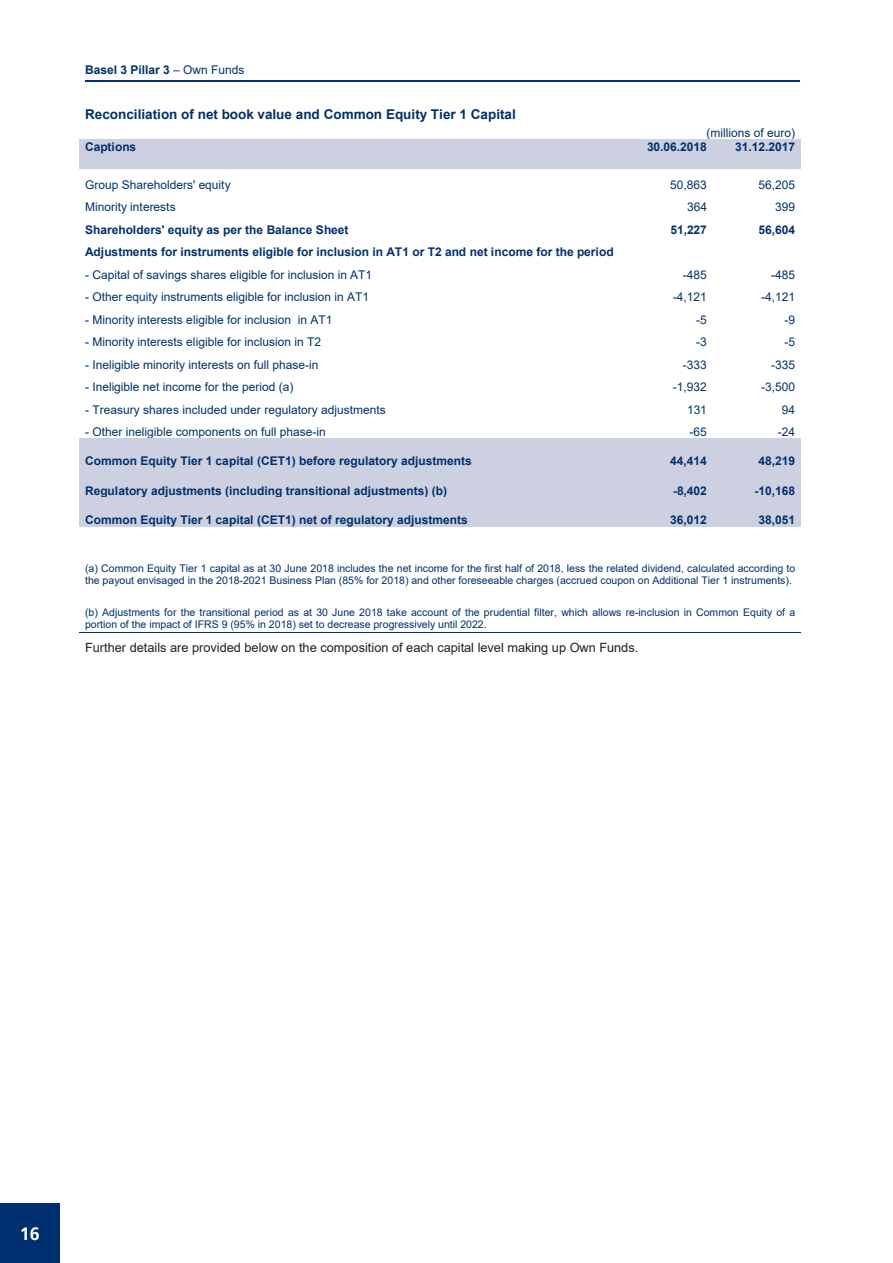
<style>
.page{position:relative;width:893px;height:1263px;background:#fff}
.page>*{position:absolute;margin:0;border:0;box-sizing:border-box;transform-origin:0 0}
.t1{font:700 18px "Frutiger";color:#fff}
.t2{font:700 13.5px "Arial";color:#00306d}
.t3{font:12.75px "Arial";color:#231f20}
.t4{font:12px "Arial";color:#00306d}
.t5{font:700 12px "Arial";color:#00306d}
.t6{font:10.5px/12px "Arial";color:#00306d}
.s1{font-weight:400}
</style>
<div class="page">
<hr style="left:85px;top:80px;width:714px;height:1px;background:#00306d">
<div style="left:80px;top:139px;width:544px;height:30px;background:#cdd0e1"></div>
<div style="left:624px;top:139px;width:88px;height:30px;background:#cdd0e1"></div>
<div style="left:712px;top:139px;width:88px;height:30px;background:#cdd0e1"></div>
<div style="left:80px;top:439px;width:544px;height:29px;background:#cdd0e1"></div>
<div style="left:624px;top:439px;width:88px;height:29px;background:#cdd0e1"></div>
<div style="left:712px;top:439px;width:88px;height:29px;background:#cdd0e1"></div>
<div style="left:80px;top:468px;width:544px;height:29px;background:#cdd0e1"></div>
<div style="left:624px;top:468px;width:88px;height:29px;background:#cdd0e1"></div>
<div style="left:712px;top:468px;width:88px;height:29px;background:#cdd0e1"></div>
<div style="left:80px;top:497px;width:544px;height:29px;background:#cdd0e1"></div>
<div style="left:624px;top:497px;width:88px;height:29px;background:#cdd0e1"></div>
<div style="left:712px;top:497px;width:88px;height:29px;background:#cdd0e1"></div>
<hr style="left:79px;top:632px;width:721px;height:1px;background:#00306d">
<div style="left:0;top:1203px;width:60px;height:60px;background:#00306d"></div>
<p class="t5" style="left:85px;top:61px;width:161px">Basel 3 Pillar 3 <span class="s1">– Own Funds</span></p>
<p class="t2" style="left:85px;top:105px;width:432px">Reconciliation of net book value and Common Equity Tier 1 Capital</p>
<p class="t4" style="left:707px;top:124px;width:90px">(millions of euro)</p>
<p class="t5" style="left:85px;top:138px;width:53px">Captions</p>
<p class="t5" style="left:647px;top:138px;width:61px">30.06.2018</p>
<p class="t5" style="left:735px;top:138px;width:61px">31.12.2017</p>
<p class="t4" style="left:85px;top:176px;width:147px">Group Shareholders' equity</p>
<p class="t4" style="left:670px;top:176px;width:38px">50,863</p>
<p class="t4" style="left:758px;top:176px;width:38px">56,205</p>
<p class="t4" style="left:85px;top:199px;width:92px">Minority interests</p>
<p class="t4" style="left:687px;top:199px;width:21px">364</p>
<p class="t4" style="left:775px;top:199px;width:21px">399</p>
<p class="t5" style="left:85px;top:221px;width:265px">Shareholders' equity as per the Balance Sheet</p>
<p class="t5" style="left:670px;top:221px;width:38px">51,227</p>
<p class="t5" style="left:758px;top:221px;width:38px">56,604</p>
<p class="t5" style="left:85px;top:243px;width:530px">Adjustments for instruments eligible for inclusion in AT1 or T2 and net income for the period</p>
<p class="t4" style="left:85px;top:266px;width:289px">- Capital of savings shares eligible for inclusion in AT1</p>
<p class="t4" style="left:683px;top:266px;width:25px">-485</p>
<p class="t4" style="left:771px;top:266px;width:25px">-485</p>
<p class="t4" style="left:85px;top:289px;width:286px">- Other equity instruments eligible for inclusion in AT1</p>
<p class="t4" style="left:673px;top:289px;width:35px">-4,121</p>
<p class="t4" style="left:761px;top:289px;width:35px">-4,121</p>
<p class="t4" style="left:85px;top:311px;width:249px">- Minority interests eligible for inclusion in AT1</p>
<p class="t4" style="left:696px;top:311px;width:12px">-5</p>
<p class="t4" style="left:784px;top:311px;width:12px">-9</p>
<p class="t4" style="left:85px;top:334px;width:238px">- Minority interests eligible for inclusion in T2</p>
<p class="t4" style="left:696px;top:334px;width:12px">-3</p>
<p class="t4" style="left:784px;top:334px;width:12px">-5</p>
<p class="t4" style="left:85px;top:356px;width:235px">- Ineligible minority interests on full phase-in</p>
<p class="t4" style="left:683px;top:356px;width:25px">-333</p>
<p class="t4" style="left:771px;top:356px;width:25px">-335</p>
<p class="t4" style="left:85px;top:379px;width:210px">- Ineligible net income for the period (a)</p>
<p class="t4" style="left:673px;top:379px;width:35px">-1,932</p>
<p class="t4" style="left:761px;top:379px;width:35px">-3,500</p>
<p class="t4" style="left:85px;top:401px;width:302px">- Treasury shares included under regulatory adjustments</p>
<p class="t4" style="left:687px;top:401px;width:21px">131</p>
<p class="t4" style="left:782px;top:401px;width:15px">94</p>
<p class="t4" style="left:85px;top:424px;width:242px">- Other ineligible components on full phase-in</p>
<p class="t4" style="left:690px;top:424px;width:19px">-65</p>
<p class="t4" style="left:778px;top:424px;width:19px">-24</p>
<p class="t5" style="left:85px;top:453px;width:388px">Common Equity Tier 1 capital (CET1) before regulatory adjustments</p>
<p class="t5" style="left:670px;top:453px;width:38px">44,414</p>
<p class="t5" style="left:758px;top:453px;width:38px">48,219</p>
<p class="t5" style="left:85px;top:482px;width:364px">Regulatory adjustments (including transitional adjustments) (b)</p>
<p class="t5" style="left:673px;top:482px;width:35px">-8,402</p>
<p class="t5" style="left:754px;top:482px;width:42px">-10,168</p>
<p class="t5" style="left:85px;top:511px;width:384px">Common Equity Tier 1 capital (CET1) net of regulatory adjustments</p>
<p class="t5" style="left:670px;top:511px;width:38px">36,012</p>
<p class="t5" style="left:758px;top:511px;width:38px">38,051</p>
<p class="t6" style="left:85px;top:562px;width:712px">(a) Common Equity Tier 1 capital as at 30 June 2018 includes the net income for the first half of 2018, less the related dividend, calculated according to the payout envisaged in the 2018-2021 Business Plan (85% for 2018) and other foreseeable charges (accrued coupon on Additional Tier 1 instruments).</p>
<p class="t6" style="left:85px;top:606px;width:712px">(b) Adjustments for the transitional period as at 30 June 2018 take account of the prudential filter, which allows re-inclusion in Common Equity of a portion of the impact of IFRS 9 (95% in 2018) set to decrease progressively until 2022.</p>
<p class="t3" style="left:85px;top:638px;width:555px">Further details are provided below on the composition of each capital level making up Own Funds.</p>
<h1 class="t1" style="left:20px;top:1223px;width:22px">16</h1>
</div>
